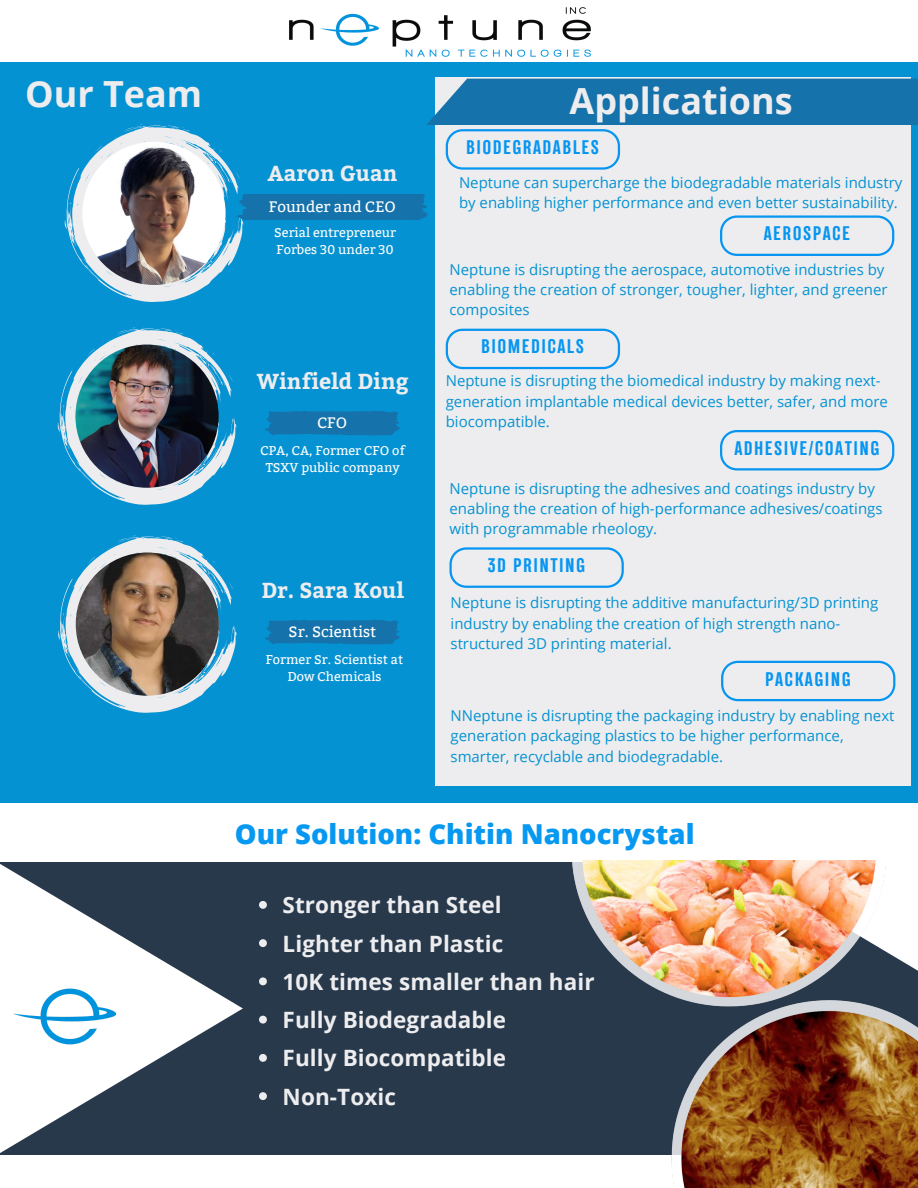
<style>
.page{position:relative;width:918px;height:1188px;background:#fff}
.page>*{position:absolute;margin:0;border:0;box-sizing:border-box;transform-origin:0 0}
.t1{font:700 36px "Open Sans";color:#ededef}
.t2{font:800 27.45px "Open Sans";color:#0798f1}
.t3{font:700 22.5px/38.2px "Open Sans";letter-spacing:.005em;color:#ededef}
.t4{font:700 21.6px "Bitter";color:#ededef}
.t5{font:700 18px "TT Backwards Sans";letter-spacing:.08em;color:#0695f1}
.t6{font:15.15px "Bitter";color:#fdfdfd}
.t7{font:15px/20.2px "Open Sans";color:#0592d2}
.t8{font:12.75px/17px "Bitter";color:#fdfdfd;text-align:center}
</style>
<div class="page">
<div style="left:0;top:62px;width:918px;height:740px;background:#0592d2"></div>
<div style="left:435px;top:77px;width:476px;height:708px;background:#ededef"></div>
<img style="left:289px;top:7px;width:338px;height:72px">
<svg style="left:58px;top:327px;width:178px;height:178px"></svg>
<img style="left:75px;top:345px;width:144px;height:143px;border-radius:50%">
<svg style="left:265px;top:411px;width:135px;height:25px;background:#1375af"></svg>
<svg style="left:58px;top:535px;width:179px;height:178px"></svg>
<img style="left:76px;top:553px;width:143px;height:143px;border-radius:50%">
<svg style="left:265px;top:620px;width:135px;height:25px;background:#1375af"></svg>
<svg style="left:65px;top:79px;width:853px;height:223px"></svg>
<svg style="left:446px;top:329px;width:174px;height:40px"></svg>
<svg style="left:720px;top:430px;width:174px;height:40px"></svg>
<svg style="left:449px;top:547px;width:175px;height:41px"></svg>
<svg style="left:721px;top:661px;width:174px;height:40px"></svg>
<svg style="left:0;top:862px;width:572px;height:292px;background:#455363"></svg>
<img style="left:572px;top:861px;width:346px;height:327px">
<img style="left:6px;top:958px;width:118px;height:118px">
<svg style="left:259px;top:901px;width:8px;height:8px"></svg>
<svg style="left:259px;top:939px;width:8px;height:8px"></svg>
<svg style="left:259px;top:977px;width:8px;height:8px"></svg>
<svg style="left:259px;top:1016px;width:8px;height:8px"></svg>
<svg style="left:259px;top:1054px;width:8px;height:8px"></svg>
<svg style="left:259px;top:1092px;width:8px;height:8px"></svg>
<h1 class="t1" style="left:25px;top:69px;width:179px">Our Team</h1>
<h1 class="t1" style="left:570px;top:76px;width:224px">Applications</h1>
<h3 class="t4" style="left:267px;top:157px;width:132px">Aaron Guan</h3>
<p class="t6" style="left:269px;top:198px;width:128px">Founder and CEO</p>
<p class="t8" style="left:274px;top:224px;width:123px;text-align:left">Serial entrepreneur<br>Forbes 30 under 30</p>
<h3 class="t4" style="left:257px;top:366px;width:154px">Winfield Ding</h3>
<p class="t6" style="left:318px;top:414px;width:31px">CFO</p>
<p class="t8" style="left:261px;top:443px;width:146px">CPA, CA, Former CFO of<br>TSXV public company</p>
<h3 class="t4" style="left:261px;top:574px;width:144px">Dr. Sara Koul</h3>
<p class="t6" style="left:289px;top:623px;width:89px">Sr. Scientist</p>
<p class="t8" style="left:266px;top:651px;width:139px">Former Sr. Scientist at<br>Dow Chemicals</p>
<p class="t5" style="left:466px;top:138px;width:134px">BIODEGRADABLES</p>
<p class="t7" style="left:459px;top:172px;width:445px">Neptune can supercharge the biodegradable materials industry by enabling higher performance and even better sustainability.</p>
<p class="t5" style="left:764px;top:224px;width:88px">AEROSPACE</p>
<p class="t7" style="left:449px;top:259px;width:440px">Neptune is disrupting the aerospace, automotive industries by enabling the creation of stronger, tougher, lighter, and greener composites</p>
<p class="t5" style="left:481px;top:337px;width:104px">BIOMEDICALS</p>
<p class="t7" style="left:446px;top:371px;width:444px">Neptune is disrupting the biomedical industry by making next&shy;generation implantable medical devices better, safer, and more biocompatible.</p>
<p class="t5" style="left:734px;top:439px;width:147px">ADHESIVE/COATING</p>
<p class="t7" style="left:449px;top:478px;width:435px">Neptune is disrupting the adhesives and coatings industry by enabling the creation of high-performance adhesives/coatings with programmable rheology.</p>
<p class="t5" style="left:488px;top:556px;width:99px">3D PRINTING</p>
<p class="t7" style="left:451px;top:592px;width:429px">Neptune is disrupting the additive manufacturing/3D printing industry by enabling the creation of high strength nano&shy;structured 3D printing material.</p>
<p class="t5" style="left:765px;top:669px;width:87px">PACKAGING</p>
<p class="t7" style="left:451px;top:705px;width:445px">NNeptune is disrupting the packaging industry by enabling next generation packaging plastics to be higher performance, smarter, recyclable and biodegradable.</p>
<h2 class="t2" style="left:235px;top:815px;width:461px">Our Solution: Chitin Nanocrystal</h2>
<h3 class="t3" style="left:283px;top:885px;width:314px">Stronger than Steel<br>Lighter than Plastic<br>10K times smaller than hair<br>Fully Biodegradable<br>Fully Biocompatible<br>Non-Toxic</h3>
</div>
